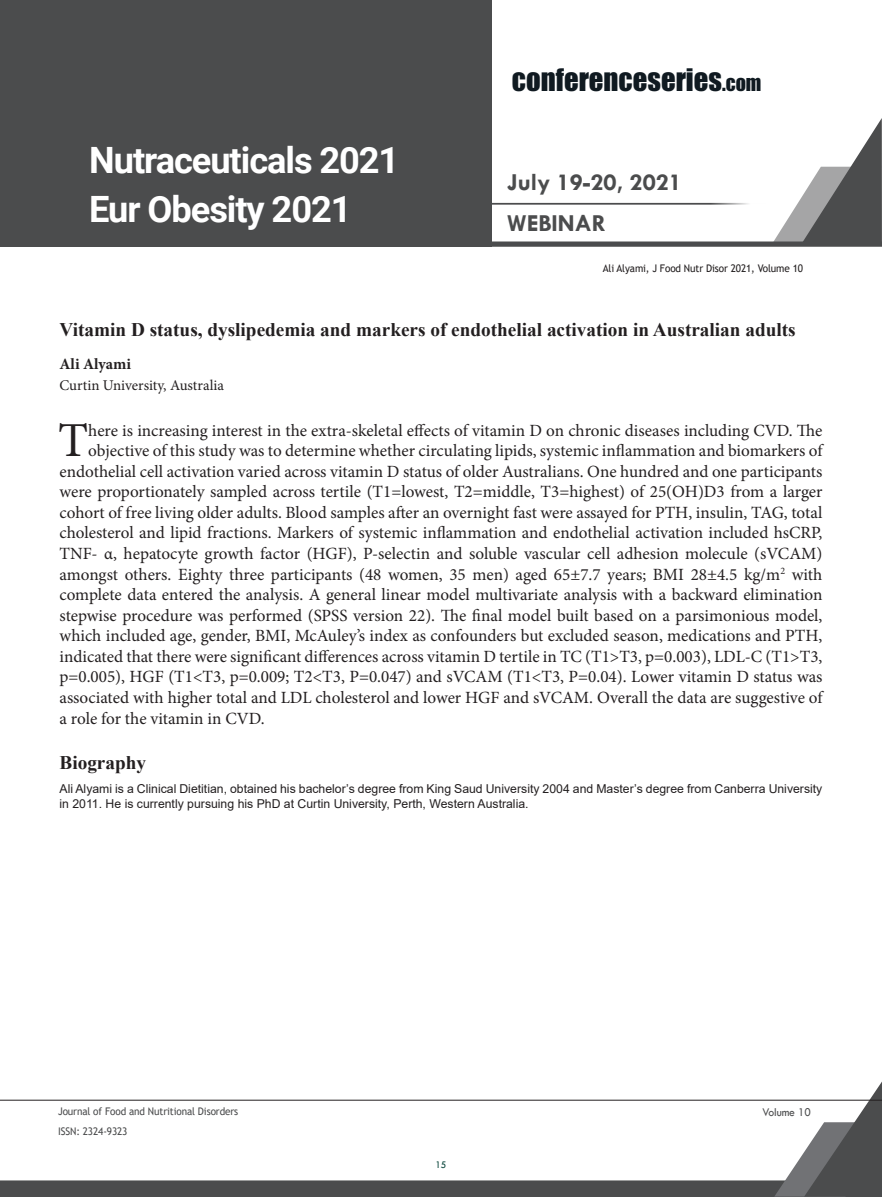
<style>
.page{position:relative;width:882px;height:1197px;background:#fff}
.page>*{position:absolute;margin:0;border:0;box-sizing:border-box;transform-origin:0 0}
.Abstract_5mm{font:48.82px "Minion Pro";color:#231f20}
.t1{font:700 36.23px/48.8px "Roboto";letter-spacing:-.03em;color:#fff}
.t2{font:28.7px "Impact";color:#101a21}
.t3{font:700 24.68px/41.1px "Tw Cen";color:#4b4c4d}
.Bio_Heading{font:700 19.25px "Times New Roman";color:#231f20}
.Abstract_5mm-2{font:17.15px "Minion Pro";color:#231f20}
.Name{font:700 15.75px "Minion Pro";color:#231f20}
.Affiliation_2{font:14.88px "Minion Pro";color:#231f20}
.Biography{font:12.25px/15.8px "Arial";color:#231f20}
.t4{font:12.25px "Tw Cen";letter-spacing:-.01em;color:#4b4c4d;scale:.95 1}
.t5{font:10.5px "Trebuchet MS";letter-spacing:-.01em;color:#4b4c4d;scale:.95 1}
.t6{font:10.5px "Trebuchet MS";letter-spacing:-.01em;color:#231f20;scale:.95 1}
.t7{font:10.5px "Tw Cen";color:#003f34;scale:.95 1}
.s1{font-size:20.12px}
</style>
<div class="page">
<div style="left:0;top:0;width:492px;height:247px;background:#4b4c4d"></div>
<svg style="left:492px;top:118px;width:390px;height:129px"></svg>
<hr style="left:486px;top:203px;width:280px;height:2px;background:#4b4c4d">
<svg style="left:0;top:1081px;width:882px;height:116px"></svg>
<hr style="left:0;top:1100px;width:882px;height:1px;background:#231f20">
<h2 class="t1" style="left:89px;top:134px;width:312px">Nutraceuticals 2021<br>Eur Obesity 2021</h2>
<h3 class="t2" style="left:512px;top:57px;width:251px">CONFERENCESERIES<span class="s1">.COM</span></h3>
<h3 class="t3" style="left:507px;top:161px;width:176px">July 19-20, 2021<br>WEBINAR</h3>
<p class="t6" style="left:603px;top:262px;width:212px">Ali Alyami, J Food Nutr Disor 2021, Volume 10</p>
<p class="Bio_Heading" style="left:60px;top:315px;width:738px">Vitamin D status, dyslipedemia and markers of endothelial activation in Australian adults</p>
<p class="Name" style="left:60px;top:353px;width:73px">Ali Alyami</p>
<p class="Affiliation_2" style="left:60px;top:375px;width:166px">Curtin University, Australia</p>
<p class="Abstract_5mm" style="left:58px;top:408px;width:32px">T</p>
<p class="Abstract_5mm-2" style="left:88px;top:419px;width:736px">here is increasing interest in the extra-skeletal effects of vitamin D on chronic diseases including CVD. The</p>
<p class="Abstract_5mm-2" style="left:88px;top:439px;width:736px">objective of this study was to determine whether circulating lipids, systemic inflammation and biomarkers of</p>
<p class="Abstract_5mm-2" style="left:60px;top:460px;width:764px">endothelial cell activation varied across vitamin D status of older Australians. One hundred and one participants</p>
<p class="Abstract_5mm-2" style="left:60px;top:480px;width:765px">were proportionately sampled across tertile (T1=lowest, T2=middle, T3=highest) of 25(OH)D3 from a larger</p>
<p class="Abstract_5mm-2" style="left:60px;top:501px;width:764px">cohort of free living older adults. Blood samples after an overnight fast were assayed for PTH, insulin, TAG, total</p>
<p class="Abstract_5mm-2" style="left:60px;top:521px;width:764px">cholesterol and lipid fractions. Markers of systemic inflammation and endothelial activation included hsCRP,</p>
<p class="Abstract_5mm-2" style="left:60px;top:542px;width:764px">TNF- α, hepatocyte growth factor (HGF), P-selectin and soluble vascular cell adhesion molecule (sVCAM)</p>
<p class="Abstract_5mm-2" style="left:60px;top:563px;width:764px">amongst others. Eighty three participants (48 women, 35 men) aged 65±7.7 years; BMI 28±4.5 kg/m<sup>2</sup> with</p>
<p class="Abstract_5mm-2" style="left:60px;top:583px;width:765px">complete data entered the analysis. A general linear model multivariate analysis with a backward elimination</p>
<p class="Abstract_5mm-2" style="left:60px;top:604px;width:764px">stepwise procedure was performed (SPSS version 22). The final model built based on a parsimonious model,</p>
<p class="Abstract_5mm-2" style="left:60px;top:624px;width:765px">which included age, gender, BMI, McAuley’s index as confounders but excluded season, medications and PTH,</p>
<p class="Abstract_5mm-2" style="left:60px;top:645px;width:764px">indicated that there were significant differences across vitamin D tertile in TC (T1&gt;T3, p=0.003), LDL-C (T1&gt;T3,</p>
<p class="Abstract_5mm-2" style="left:60px;top:666px;width:765px">p=0.005), HGF (T1&lt;T3, p=0.009; T2&lt;T3, P=0.047) and sVCAM (T1&lt;T3, P=0.04). Lower vitamin D status was</p>
<p class="Abstract_5mm-2" style="left:60px;top:686px;width:764px">associated with higher total and LDL cholesterol and lower HGF and sVCAM. Overall the data are suggestive of</p>
<p class="Abstract_5mm-2" style="left:60px;top:707px;width:207px">a role for the vitamin in CVD.</p>
<p class="Bio_Heading" style="left:60px;top:749px;width:88px">Biography</p>
<p class="Biography" style="left:60px;top:780px;width:764px">Ali Alyami is a Clinical Dietitian, obtained his bachelor’s degree from King Saud University 2004 and Master’s degree from Canberra University in 2011. He is currently pursuing his PhD at Curtin University, Perth, Western Australia.</p>
<p class="t5" style="left:58px;top:1105px;width:191px">Journal of Food and Nutritional Disorders</p>
<p class="t4" style="left:762px;top:1104px;width:53px">Volume 10</p>
<p class="t5" style="left:58px;top:1125px;width:75px">ISSN: 2324-9323</p>
<p class="t7" style="left:436px;top:1159px;width:13px">15</p>
</div>
